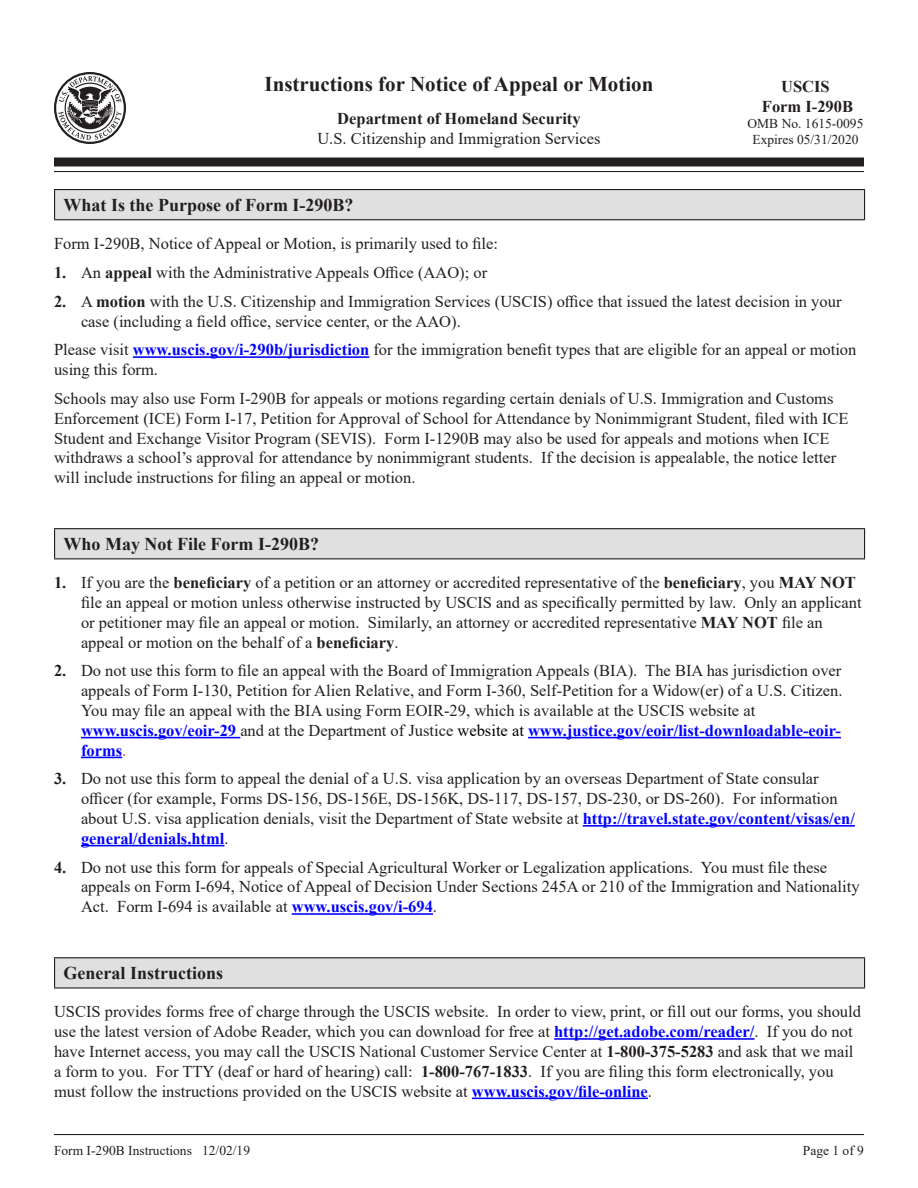
<style>
.page{position:relative;width:918px;height:1188px;background:#fff}
.page>*{position:absolute;margin:0;border:0;box-sizing:border-box;transform-origin:0 0}
.Multi_lined_Main_Hea{font:700 21px "Times New Roman";color:#231f20}
.Section_Heading{font:700 18px "Times New Roman";color:#231f20}
.Body_1{font:16.5px/19.8px "Times New Roman";color:#231f20}
.Body_Extra_Space_1{font:700 16.5px "Times New Roman";color:#231f20}
.t1{font:13.5px "Times New Roman";color:#231f20}
.s1{font-weight:700}
.s2{font-weight:700;color:#00f}
.s3{color:#000}
.s4{color:#d2232a}
</style>
<div class="page">
<hr style="left:54px;top:1134px;width:810px;height:1px;background:#231f20">
<hr style="left:133px;top:356px;width:236px;height:2px;background:#00f">
<hr style="left:81px;top:737px;width:159px;height:1px;background:#00f">
<hr style="left:528px;top:737px;width:313px;height:1px;background:#00f">
<hr style="left:81px;top:757px;width:41px;height:1px;background:#00f">
<hr style="left:583px;top:825px;width:272px;height:2px;background:#00f">
<hr style="left:81px;top:845px;width:143px;height:1px;background:#00f">
<hr style="left:292px;top:913px;width:141px;height:2px;background:#00f">
<hr style="left:554px;top:1038px;width:201px;height:2px;background:#00f">
<hr style="left:472px;top:1098px;width:176px;height:1px;background:#00f">
<div style="left:55px;top:190px;width:810px;height:30px;background:#e0e0e0"></div>
<hr style="left:54px;top:189px;width:811px;height:1px;background:#231f20">
<svg style="left:54px;top:190px;width:1px;height:29px"></svg>
<svg style="left:864px;top:190px;width:1px;height:29px"></svg>
<hr style="left:54px;top:219px;width:811px;height:1px;background:#231f20">
<div style="left:55px;top:529px;width:810px;height:30px;background:#e0e0e0"></div>
<hr style="left:54px;top:528px;width:811px;height:1px;background:#231f20">
<svg style="left:54px;top:529px;width:1px;height:29px"></svg>
<svg style="left:864px;top:529px;width:1px;height:29px"></svg>
<hr style="left:54px;top:558px;width:811px;height:1px;background:#231f20">
<div style="left:55px;top:958px;width:810px;height:30px;background:#e0e0e0"></div>
<hr style="left:54px;top:957px;width:811px;height:1px;background:#231f20">
<svg style="left:54px;top:958px;width:1px;height:29px"></svg>
<svg style="left:864px;top:958px;width:1px;height:29px"></svg>
<hr style="left:54px;top:987px;width:811px;height:2px;background:#231f20">
<svg style="left:54px;top:72px;width:72px;height:72px"></svg>
<div style="left:54px;top:158px;width:810px;height:8px;background:#231f20"></div>
<hr style="left:54px;top:171px;width:810px;height:1px;background:#231f20">
<h1 class="Multi_lined_Main_Hea" style="left:265px;top:69px;width:390px">Instructions for Notice of Appeal or Motion</h1>
<p class="Body_Extra_Space_1" style="left:337px;top:107px;width:245px">Department of Homeland Security</p>
<p class="Body_1" style="left:317px;top:128px;width:285px">U.S. Citizenship and Immigration Services</p>
<p class="Body_Extra_Space_1" style="left:781px;top:74px;width:50px">USCIS</p>
<p class="Body_Extra_Space_1" style="left:762px;top:94px;width:93px">Form I-290B</p>
<p class="t1" style="left:748px;top:114px;width:117px">OMB No. 1615-0095</p>
<p class="t1" style="left:752px;top:130px;width:108px">Expires 05/31/2020</p>
<h2 class="Section_Heading" style="left:64px;top:192px;width:291px">What Is the Purpose of Form I-290B?</h2>
<p class="Body_1" style="left:54px;top:233px;width:446px">Form I-290B, Notice of Appeal or Motion, is primarily used to file:</p>
<p class="Body_1" style="left:54px;top:262px;width:435px"><span class="s1">1.</span> An <span class="s1">appeal</span> with the Administrative Appeals Office (AAO); or</p>
<p class="Body_1" style="left:81px;top:291px;width:762px;text-indent:-27px"><span class="s1">2.</span> A <span class="s1">motion</span> with the U.S. Citizenship and Immigration Services (USCIS) office that issued the latest decision in your case (including a field office, service center, or the AAO).</p>
<p class="Body_1" style="left:54px;top:339px;width:804px">Please visit <span class="s2">www.uscis.gov/i-290b/jurisdiction</span> for the immigration benefit types that are eligible for an appeal or motion using this form.</p>
<p class="Body_1" style="left:54px;top:388px;width:796px">Schools may also use Form I-290B for appeals or motions regarding certain denials of U.S. Immigration and Customs Enforcement (ICE) Form I-17, Petition for Approval of School for Attendance by Nonimmigrant Student, filed with ICE Student and Exchange Visitor Program (SEVIS). Form I-1290B may also be used for appeals and motions when ICE withdraws a school’s approval for attendance by nonimmigrant students. If the decision is appealable, the notice letter will include instructions for filing an appeal or motion.</p>
<h2 class="Section_Heading" style="left:64px;top:531px;width:257px">Who May Not File Form I-290B?</h2>
<p class="Body_1" style="left:81px;top:572px;width:782px;text-indent:-27px"><span class="s1">1.</span> If you are the <span class="s1">beneficiary</span> of a petition or an attorney or accredited representative of the <span class="s1">beneficiary</span>, you <span class="s1">MAY NOT </span>file an appeal or motion unless otherwise instructed by USCIS and as specifically permitted by law. Only an applicant or petitioner may file an appeal or motion. Similarly, an attorney or accredited representative <span class="s1">MAY NOT</span> file an appeal or motion on the behalf of a <span class="s1">beneficiary</span>.</p>
<p class="Body_1" style="left:81px;top:660px;width:763px;text-indent:-27px"><span class="s1">2.</span> Do not use this form to file an appeal with the Board of Immigration Appeals (BIA). The BIA has jurisdiction over appeals of Form I-130, Petition for Alien Relative, and Form I-360, Self-Petition for a Widow(er) of a U.S. Citizen.<br>You may file an appeal with the BIA using Form EOIR-29, which is available at the USCIS website at <span class="s2">www.uscis.gov/eoir-29</span> and at the Department of Justice <span class="s3">website at</span> <span class="s2">www.justice.gov/eoir/list-downloadable-eoir&shy;forms</span><span class="s4">.</span></p>
<p class="Body_1" style="left:81px;top:768px;width:775px;text-indent:-27px"><span class="s1">3.</span> Do not use this form to appeal the denial of a U.S. visa application by an overseas Department of State consular officer (for example, Forms DS-156, DS-156E, DS-156K, DS-117, DS-157, DS-230, or DS-260). For information about U.S. visa application denials, visit the Department of State website at <span class="s2">http://travel.state.gov/content/visas/en/ general/denials.html</span>.</p>
<p class="Body_1" style="left:81px;top:857px;width:780px;text-indent:-27px"><span class="s1">4.</span> Do not use this form for appeals of Special Agricultural Worker or Legalization applications. You must file these appeals on Form I-694, Notice of Appeal of Decision Under Sections 245A or 210 of the Immigration and Nationality<br>Act. Form I-694 is available at <span class="s2">www.uscis.gov/i-694</span>.</p>
<h2 class="Section_Heading" style="left:64px;top:960px;width:161px">General Instructions</h2>
<p class="Body_1" style="left:54px;top:1001px;width:809px">USCIS provides forms free of charge through the USCIS website. In order to view, print, or fill out our forms, you should use the latest version of Adobe Reader, which you can download for free at <span class="s2">http://get.adobe.com/reader/</span>. If you do not have Internet access, you may call the USCIS National Customer Service Center at <span class="s1">1-800-375-5283</span> and ask that we mail a form to you. For TTY (deaf or hard of hearing) call: <span class="s1">1-800-767-1833</span>. If you are filing this form electronically, you must follow the instructions provided on the USCIS website at <span class="s2">www.uscis.gov/file-online</span>.</p>
<p class="t1" style="left:54px;top:1141px;width:198px">Form I-290B Instructions 12/02/19</p>
<p class="t1" style="left:803px;top:1141px;width:63px">Page 1 of 9</p>
</div>
